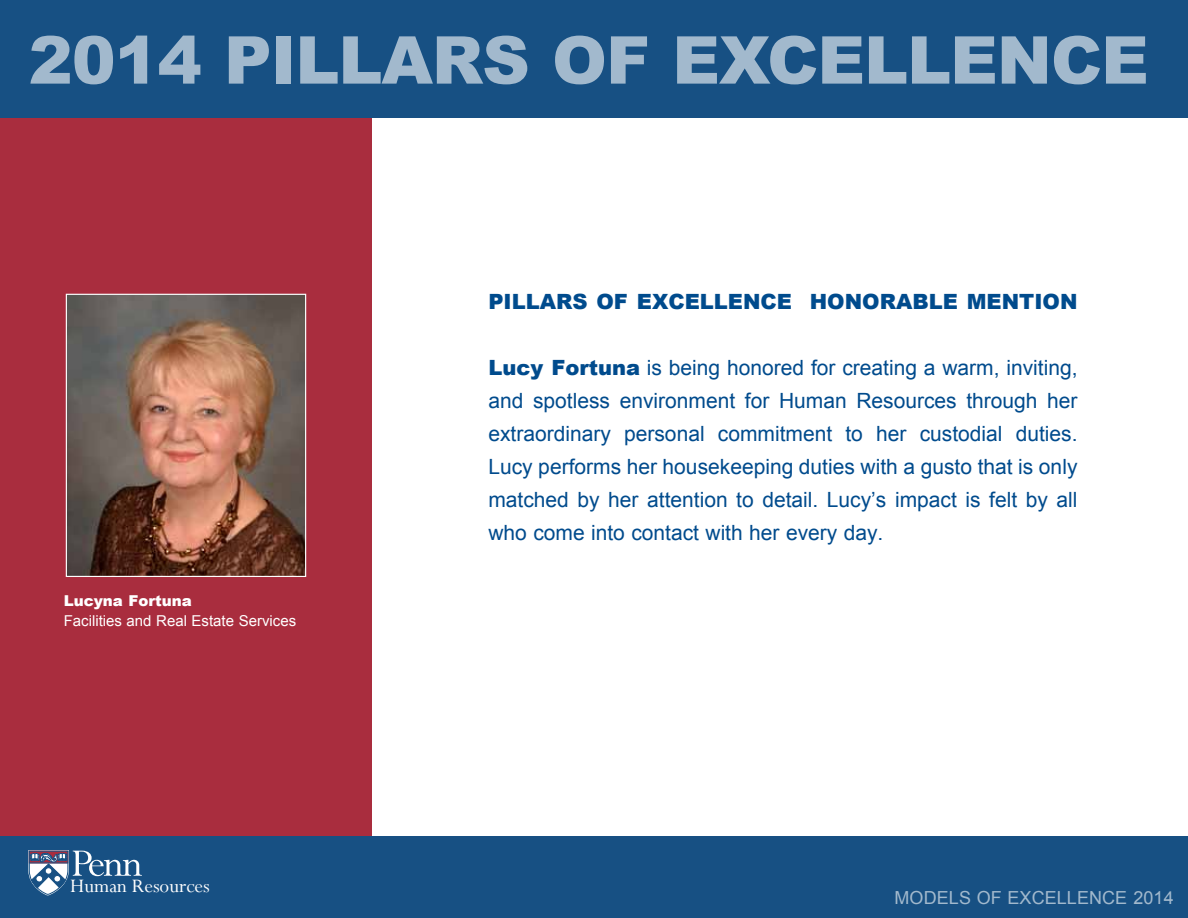
<style>
.page{position:relative;width:1188px;height:918px;background:#fff}
.page>*{position:absolute;margin:0;border:0;box-sizing:border-box;transform-origin:0 0}
.t1{font:900 66px "Arial";letter-spacing:-.015em;color:#a2b9cd}
.t2{font:21.3px "Perpetua";color:#fff}
.t3{font:21px/33px "Arial";color:#004b8d;text-align:justify}
.t4{font:900 21px "Arial";color:#004b8d}
.t5{font:18px "Arial";letter-spacing:.005em;color:#a2b9cd}
.t6{font:15px "Arial";color:#fff}
.t7{font:900 15px "Arial";color:#fff}
.s1{font-weight:900}
</style>
<div class="page">
<div style="left:0;top:836px;width:1188px;height:82px;background:#175083"></div>
<div style="left:0;top:113px;width:372px;height:723px;background:#a92d3e"></div>
<div style="left:0;top:0;width:1188px;height:117px;background:#175083"></div>
<img style="left:68px;top:296px;width:236px;height:279px">
<div style="left:66px;top:294px;width:240px;height:283px;border:1px solid #fff"></div>
<svg style="left:28px;top:850px;width:114px;height:46px"></svg>
<h1 class="t1" style="left:29px;top:12px;width:1122px">2014 PILLARS OF EXCELLENCE</h1>
<p class="t4" style="left:488px;top:286px;width:591px">PILLARS OF EXCELLENCE HONORABLE MENTION</p>
<p class="t7" style="left:64px;top:590px;width:130px">Lucyna Fortuna</p>
<p class="t6" style="left:64px;top:610px;width:234px">Facilities and Real Estate Services</p>
<p class="t2" style="left:70px;top:873px;width:141px">Human Resources</p>
<p class="t3" style="left:488px;top:351px;width:591px"><span class="s1">Lucy Fortuna</span> is being honored for creating a warm, inviting, and spotless environment for Human Resources through her extraordinary personal commitment to her custodial duties.<br>Lucy performs her housekeeping duties with a gusto that is only matched by her attention to detail. Lucy’s impact is felt by all who come into contact with her every day.</p>
<p class="t5" style="left:895px;top:886px;width:281px">MODELS OF EXCELLENCE 2014</p>
</div>
